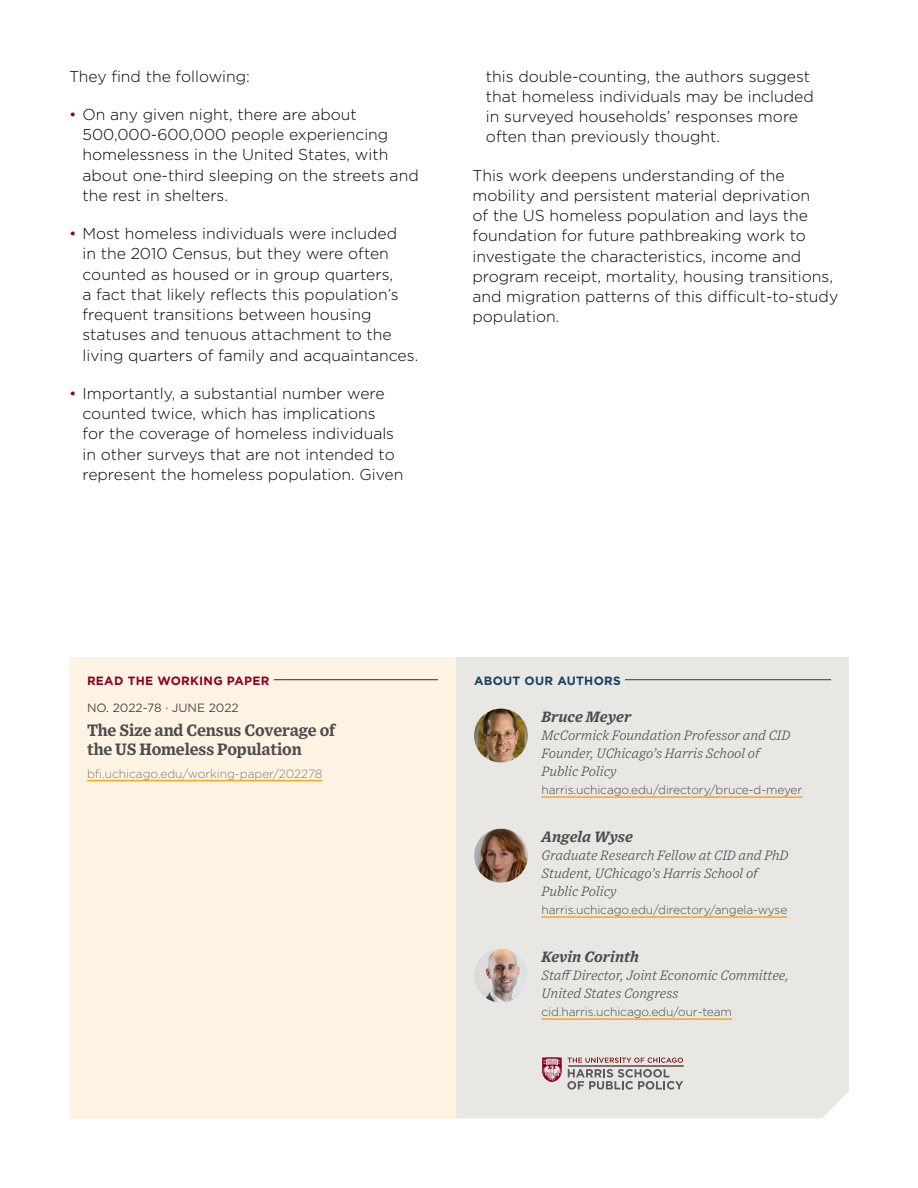
<style>
.page{position:relative;width:918px;height:1188px;background:#fff}
.page>*{position:absolute;margin:0;border:0;box-sizing:border-box;transform-origin:0 0}
.t1{font:700 16.5px/19.5px "Exchange";letter-spacing:-.01em;color:#4d4d4f}
.t2{font:300 15.75px/20.2px "Gotham";color:#000}
.t3{font:italic 700 15px "Exchange";color:#4d4d4f}
.t4{font:italic 300 13.5px/18px "Exchange";letter-spacing:-.005em;color:#4d4d4f}
.t5{font:300 12px "Gotham";letter-spacing:-.01em;color:#4d4d4f}
.t6{font:300 12px "Gotham";letter-spacing:-.005em;color:#817b76}
.t7{font:700 12px "Gotham";letter-spacing:.025em;color:#8b0021}
.t8{font:12px "Gotham";color:#4d4d4f}
.t9{font:700 12px "Gotham";letter-spacing:.025em;color:#14435f}
.s1{color:#8b0021}
</style>
<div class="page">
<div style="left:69px;top:657px;width:387px;height:461px;background:#fff3e3"></div>
<hr style="left:87px;top:679px;width:351px;height:1px;background:#8b0021">
<div style="left:87px;top:676px;width:187px;height:10px;background:#fff3e3"></div>
<hr style="left:87px;top:780px;width:235px;height:1px;background:#faa61a">
<div style="left:456px;top:657px;width:393px;height:461px;background:#e9e7e4"></div>
<hr style="left:474px;top:679px;width:357px;height:1px;background:#14435f">
<div style="left:474px;top:676px;width:151px;height:10px;background:#e9e7e4"></div>
<hr style="left:542px;top:796px;width:260px;height:2px;background:#faa61a">
<hr style="left:542px;top:916px;width:245px;height:2px;background:#faa61a">
<hr style="left:542px;top:1018px;width:190px;height:2px;background:#faa61a">
<img style="left:474px;top:709px;width:54px;height:54px;border-radius:27px">
<img style="left:474px;top:829px;width:54px;height:54px;border-radius:27px">
<img style="left:474px;top:949px;width:54px;height:54px;border-radius:27px">
<svg style="left:542px;top:1057px;width:141px;height:33px;background:#c2b4b4"></svg>
<hr style="left:568px;top:1066px;width:116px;height:1px;background:#000">
<p class="t2" style="left:69px;top:65px;width:183px">They find the following:</p>
<p class="t2" style="left:82px;top:104px;width:338px;text-indent:-13px"><span class="s1">•</span> On any given night, there are about 500,000-600,000 people experiencing homelessness in the United States, with about one-third sleeping on the streets and the rest in shelters.</p>
<p class="t2" style="left:82px;top:223px;width:337px;text-indent:-13px"><span class="s1">•</span> Most homeless individuals were included<br>in the 2010 Census, but they were often counted as housed or in group quarters,<br>a fact that likely reflects this population’s frequent transitions between housing statuses and tenuous attachment to the living quarters of family and acquaintances.</p>
<p class="t2" style="left:82px;top:383px;width:322px;text-indent:-13px"><span class="s1">•</span> Importantly, a substantial number were counted twice, which has implications<br>for the coverage of homeless individuals in other surveys that are not intended to represent the homeless population. Given</p>
<p class="t2" style="left:486px;top:66px;width:329px">this double-counting, the authors suggest that homeless individuals may be included in surveyed households’ responses more often than previously thought.</p>
<p class="t2" style="left:472px;top:165px;width:367px">This work deepens understanding of the mobility and persistent material deprivation<br>of the US homeless population and lays the foundation for future pathbreaking work to investigate the characteristics, income and program receipt, mortality, housing transitions, and migration patterns of this difficult-to-study population.</p>
<p class="t7" style="left:87px;top:672px;width:184px">READ THE WORKING PAPER</p>
<p class="t8" style="left:87px;top:700px;width:153px">NO. 2022-78 · JUNE 2022</p>
<p class="t1" style="left:87px;top:719px;width:250px">The Size and Census Coverage of the US Homeless Population</p>
<p class="t6" style="left:87px;top:766px;width:237px">bfi.uchicago.edu/working-paper/202278</p>
<p class="t9" style="left:474px;top:672px;width:148px">ABOUT OUR AUTHORS</p>
<p class="t3" style="left:542px;top:705px;width:91px">Bruce Meyer</p>
<p class="t4" style="left:542px;top:726px;width:250px">McCormick Foundation Professor and CID<br>Founder, UChicago’s Harris School of<br>Public Policy</p>
<p class="t5" style="left:542px;top:782px;width:262px">harris.uchicago.edu/directory/bruce-d-meyer</p>
<p class="t3" style="left:542px;top:825px;width:93px">Angela Wyse</p>
<p class="t4" style="left:542px;top:846px;width:249px">Graduate Research Fellow at CID and PhD<br>Student, UChicago’s Harris School of<br>Public Policy</p>
<p class="t5" style="left:542px;top:902px;width:247px">harris.uchicago.edu/directory/angela-wyse</p>
<p class="t3" style="left:542px;top:945px;width:99px">Kevin Corinth</p>
<p class="t4" style="left:542px;top:966px;width:249px">Staff Director, Joint Economic Committee,<br>United States Congress</p>
<p class="t5" style="left:542px;top:1004px;width:192px">cid.harris.uchicago.edu/our-team</p>
</div>
